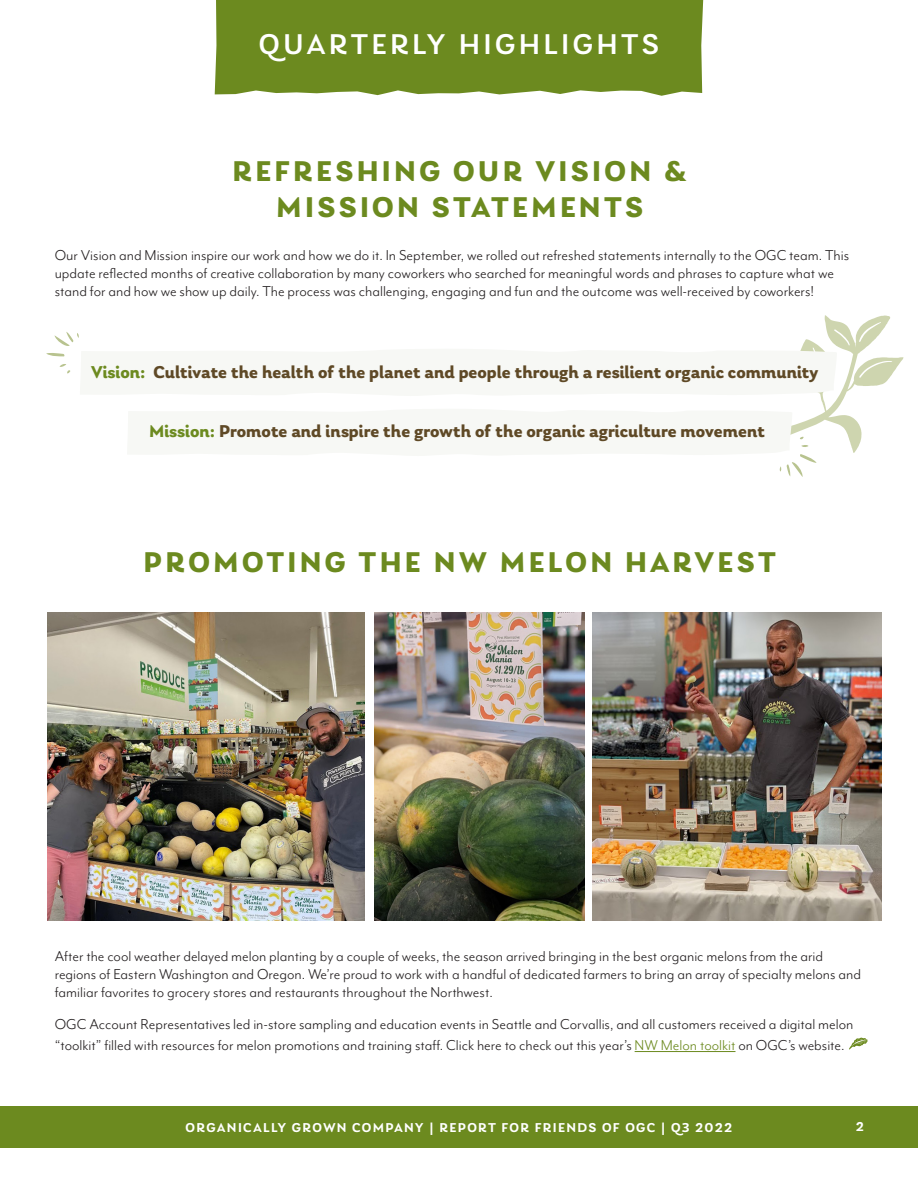
<style>
.page{position:relative;width:918px;height:1188px;background:#fff}
.page>*{position:absolute;margin:0;border:0;box-sizing:border-box;transform-origin:0 0}
.t1{font:700 30px "Laca";letter-spacing:.11em;color:#6c8a1f}
.t2{font:500 30px "Laca";letter-spacing:.11em;color:#fff}
.t3{font:700 18px "Laca";color:#5f4926}
.Body{font:16.5px/18px "Mr Eaves Mod OT";color:#231f20}
.t4{font:600 13.5px "Laca";letter-spacing:.1em;color:#fff}
.s1{color:#6c8a1f}
</style>
<div class="page">
<div style="left:0;top:1106px;width:918px;height:42px;background:#6c8a1f"></div>
<hr style="left:635px;top:1051px;width:101px;height:1px;background:#6c8a1f">
<svg style="left:849px;top:1038px;width:19px;height:12px"></svg>
<div style="left:215px;top:0;width:488px;height:96px;background:#6c8a1f"></div>
<img style="left:48px;top:612px;width:316px;height:308px">
<img style="left:374px;top:612px;width:211px;height:308px">
<img style="left:592px;top:612px;width:289px;height:308px">
<svg style="left:46px;top:315px;width:858px;height:162px"></svg>
<p class="t2" style="left:259px;top:27px;width:402px">QUARTERLY HIGHLIGHTS</p>
<p class="t1" style="left:232px;top:154px;width:456px">REFRESHING OUR VISION &amp;</p>
<p class="t1" style="left:276px;top:190px;width:369px">MISSION STATEMENTS</p>
<p class="Body" style="left:55px;top:246px;width:796px">Our Vision and Mission inspire our work and how we do it. In September, we rolled out refreshed statements internally to the OGC team. This update reflected months of creative collaboration by many coworkers who searched for meaningful words and phrases to capture what we stand for and how we show up daily. The process was challenging, engaging and fun and the outcome was well-received by coworkers!</p>
<p class="t3" style="left:91px;top:362px;width:729px"><span class="s1">Vision:</span> Cultivate the health of the planet and people through a resilient organic community</p>
<p class="t3" style="left:149px;top:421px;width:617px"><span class="s1">Mission:</span> Promote and inspire the growth of the organic agriculture movement</p>
<p class="t1" style="left:144px;top:544px;width:634px">PROMOTING THE NW MELON HARVEST</p>
<p class="Body" style="left:55px;top:947px;width:808px">After the cool weather delayed melon planting by a couple of weeks, the season arrived bringing in the best organic melons from the arid regions of Eastern Washington and Oregon. We’re proud to work with a handful of dedicated farmers to bring an array of specialty melons and familiar favorites to grocery stores and restaurants throughout the Northwest.</p>
<p class="Body" style="left:55px;top:1013px;width:800px;line-height:21px">OGC Account Representatives led in-store sampling and education events in Seattle and Corvallis, and all customers received a digital melon “toolkit” filled with resources for melon promotions and training staff. Click here to check out this year’s <span class="s1">NW Melon toolkit</span> on OGC’s website.</p>
<p class="t4" style="left:186px;top:1119px;width:548px">ORGANICALLY GROWN COMPANY | REPORT FOR FRIENDS OF OGC | Q3 2022</p>
<p class="t4" style="left:856px;top:1118px;width:10px">2</p>
</div>
